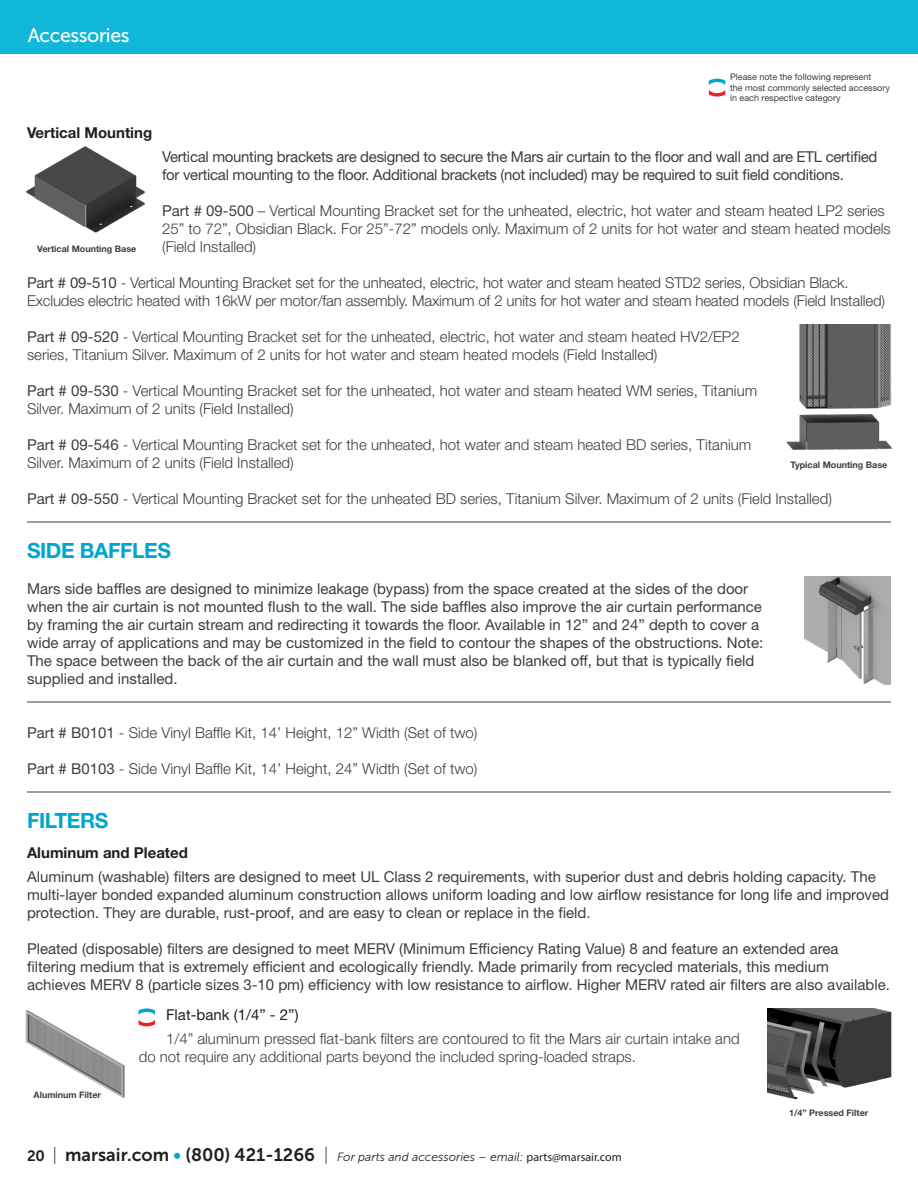
<style>
.page{position:relative;width:918px;height:1188px;background:#fff}
.page>*{position:absolute;margin:0;border:0;box-sizing:border-box;transform-origin:0 0}
.ACCESSORIES_CATEGORY{font:700 21px "Helvetica Neue LT Std";letter-spacing:-.02em;color:#00a6cf}
.H1_Overview{font:19.5px "Museo Sans 500";letter-spacing:-.02em;color:#fff}
.ACCESSORIES_DESCRIPT{font:300 15px/18px "Helvetica Neue LT Std";color:#3e3e3f}
.ACCESSORIES_DESCRIPT-2{font:15px/18px "Helvetica Neue LT Std";color:#3e3e3f}
.ACCESSORIES_DESCRIPT-3{font:15px/18px "Helvetica Neue LT Std";letter-spacing:-.02em;color:#3e3e3f}
.ACCESSORIES_SUB_BLAC{font:700 15px "Helvetica Neue LT Std";color:#231f20}
.ACCESSORIES_SUB_SUB{font:15px "Helvetica Neue LT Std";color:#231f20}
.t1{font:italic 13.05px "Museo Sans 300";color:#231f20}
.MUSEO_700_11_13{font:italic 12px "Museo Sans 300";color:#231f20}
.ACCESSORIES_DESCRIPT-4{font:9px/10.5px "Helvetica Neue LT Std";color:#3e3e3f}
.ACCESSORIES_CAPTION{font:700 9px "Helvetica Neue LT Std";color:#3e3e3f}
.s1{font-weight:400}
.s2{font-family:"Museo Sans 700";font-style:normal;font-size:15px}
.s3{font-family:"Museo Sans 100";font-style:normal;font-size:18px}
.s4{font-family:"Museo Sans 700";font-style:normal;font-size:18px}
.s5{font-family:"Museo Sans 700";font-style:normal;font-size:18px;color:#00a7cf}
.s6{font-family:"Myriad Pro";font-style:normal}
</style>
<div class="page">
<div style="left:0;top:0;width:918px;height:54px;background:#11b7d9"></div>
<svg style="left:709px;top:79px;width:16px;height:18px"></svg>
<hr style="left:27px;top:522px;width:864px;height:1px;background:#3e3e3f">
<hr style="left:27px;top:702px;width:864px;height:1px;background:#3e3e3f">
<hr style="left:27px;top:792px;width:864px;height:1px;background:#3e3e3f">
<img style="left:26px;top:146px;width:119px;height:87px">
<img style="left:786px;top:324px;width:107px;height:126px">
<img style="left:804px;top:576px;width:87px;height:108px">
<img style="left:767px;top:1008px;width:125px;height:92px">
<img style="left:25px;top:1010px;width:100px;height:88px">
<svg style="left:139px;top:1008px;width:16px;height:18px"></svg>
<p class="H1_Overview" style="left:28px;top:24px;width:103px">Accessories</p>
<p class="ACCESSORIES_SUB_BLAC" style="left:27px;top:123px;width:127px">Vertical Mounting</p>
<p class="ACCESSORIES_DESCRIPT-4" style="left:730px;top:72px;width:161px">Please note the following represent<br>the most commonly selected accessory in each respective category</p>
<p class="t1" style="left:741px;top:82px;width:94px">Recommended</p>
<p class="ACCESSORIES_DESCRIPT-3" style="left:162px;top:147px;width:717px">Vertical mounting brackets are designed to secure the Mars air curtain to the floor and wall and are ETL certified for vertical mounting to the floor. Additional brackets (not included) may be required to suit field conditions.</p>
<p class="ACCESSORIES_DESCRIPT" style="left:162px;top:201px;width:730px"><span class="s1">Part # 09-500</span> – Vertical Mounting Bracket set for the unheated, electric, hot water and steam heated LP2 series<br>25” to 72”, Obsidian Black. For 25”-72” models only. Maximum of 2 units for hot water and steam heated models (Field Installed)</p>
<p class="ACCESSORIES_DESCRIPT" style="left:27px;top:273px;width:860px"><span class="s1">Part # 09-510</span> - Vertical Mounting Bracket set for the unheated, electric, hot water and steam heated STD2 series, Obsidian Black.<br>Excludes electric heated with 16kW per motor/fan assembly. Maximum of 2 units for hot water and steam heated models (Field Installed)</p>
<p class="ACCESSORIES_DESCRIPT" style="left:27px;top:327px;width:714px"><span class="s1">Part # 09-520</span> - Vertical Mounting Bracket set for the unheated, electric, hot water and steam heated HV2/EP2 series, Titanium Silver. Maximum of 2 units for hot water and steam heated models (Field Installed)</p>
<p class="ACCESSORIES_DESCRIPT" style="left:27px;top:381px;width:732px"><span class="s1">Part # 09-530</span> - Vertical Mounting Bracket set for the unheated, hot water and steam heated WM series, Titanium<br>Silver. Maximum of 2 units (Field Installed)</p>
<p class="ACCESSORIES_DESCRIPT" style="left:27px;top:435px;width:726px"><span class="s1">Part # 09-546</span> - Vertical Mounting Bracket set for the unheated, hot water and steam heated BD series, Titanium<br>Silver. Maximum of 2 units (Field Installed)</p>
<p class="ACCESSORIES_DESCRIPT" style="left:27px;top:489px;width:806px"><span class="s1">Part # 09-550</span> - Vertical Mounting Bracket set for the unheated BD series, Titanium Silver. Maximum of 2 units (Field Installed)</p>
<p class="ACCESSORIES_CATEGORY" style="left:27px;top:538px;width:145px">SIDE BAFFLES</p>
<p class="ACCESSORIES_DESCRIPT-2" style="left:27px;top:579px;width:738px">Mars side baffles are designed to minimize leakage (bypass) from the space created at the sides of the door when the air curtain is not mounted flush to the wall. The side baffles also improve the air curtain performance by framing the air curtain stream and redirecting it towards the floor. Available in 12” and 24” depth to cover a wide array of applications and may be customized in the field to contour the shapes of the obstructions. Note:<br>The space between the back of the air curtain and the wall must also be blanked off, but that is typically field supplied and installed.</p>
<p class="ACCESSORIES_CAPTION" style="left:37px;top:244px;width:101px">Vertical Mounting Base</p>
<p class="ACCESSORIES_CAPTION" style="left:790px;top:460px;width:98px">Typical Mounting Base</p>
<p class="ACCESSORIES_DESCRIPT" style="left:27px;top:723px;width:452px"><span class="s1">Part # B0101</span> - Side Vinyl Baffle Kit, 14’ Height, 12” Width (Set of two)</p>
<p class="ACCESSORIES_DESCRIPT" style="left:27px;top:759px;width:452px"><span class="s1">Part # B0103</span> - Side Vinyl Baffle Kit, 14’ Height, 24” Width (Set of two)</p>
<p class="ACCESSORIES_CATEGORY" style="left:27px;top:808px;width:83px">FILTERS</p>
<p class="ACCESSORIES_SUB_BLAC" style="left:27px;top:843px;width:163px">Aluminum and Pleated</p>
<p class="ACCESSORIES_DESCRIPT-2" style="left:27px;top:867px;width:864px">Aluminum (washable) filters are designed to meet UL Class 2 requirements, with superior dust and debris holding capacity. The multi-layer bonded expanded aluminum construction allows uniform loading and low airflow resistance for long life and improved protection. They are durable, rust-proof, and are easy to clean or replace in the field.</p>
<p class="ACCESSORIES_DESCRIPT-2" style="left:27px;top:939px;width:865px">Pleated (disposable) filters are designed to meet MERV (Minimum Efficiency Rating Value) 8 and feature an extended area filtering medium that is extremely efficient and ecologically friendly. Made primarily from recycled materials, this medium achieves MERV 8 (particle sizes 3-10 pm) efficiency with low resistance to airflow. Higher MERV rated air filters are also available.</p>
<p class="ACCESSORIES_SUB_SUB" style="left:166px;top:1006px;width:134px">Flat-bank (1/4” - 2”)</p>
<p class="ACCESSORIES_DESCRIPT" style="left:139px;top:1029px;width:603px;text-indent:27px">1/4” aluminum pressed flat-bank filters are contoured to fit the Mars air curtain intake and do not require any additional parts beyond the included spring-loaded straps.</p>
<p class="t1" style="left:171px;top:1012px;width:94px">Recommended</p>
<p class="ACCESSORIES_CAPTION" style="left:34px;top:1090px;width:69px">Aluminum Filter</p>
<p class="MUSEO_700_11_13" style="left:27px;top:1150px;width:596px"><span class="s2">20</span> <span class="s3">|</span> <span class="s4">marsair.com</span> <span class="s5">•</span> <span class="s4">(800) 421-1266</span> <span class="s3">|</span> For parts and accessories – email: <span class="s6">parts@marsair.com</span></p>
<p class="ACCESSORIES_CAPTION" style="left:789px;top:1108px;width:81px">1/4” Pressed Filter</p>
</div>
